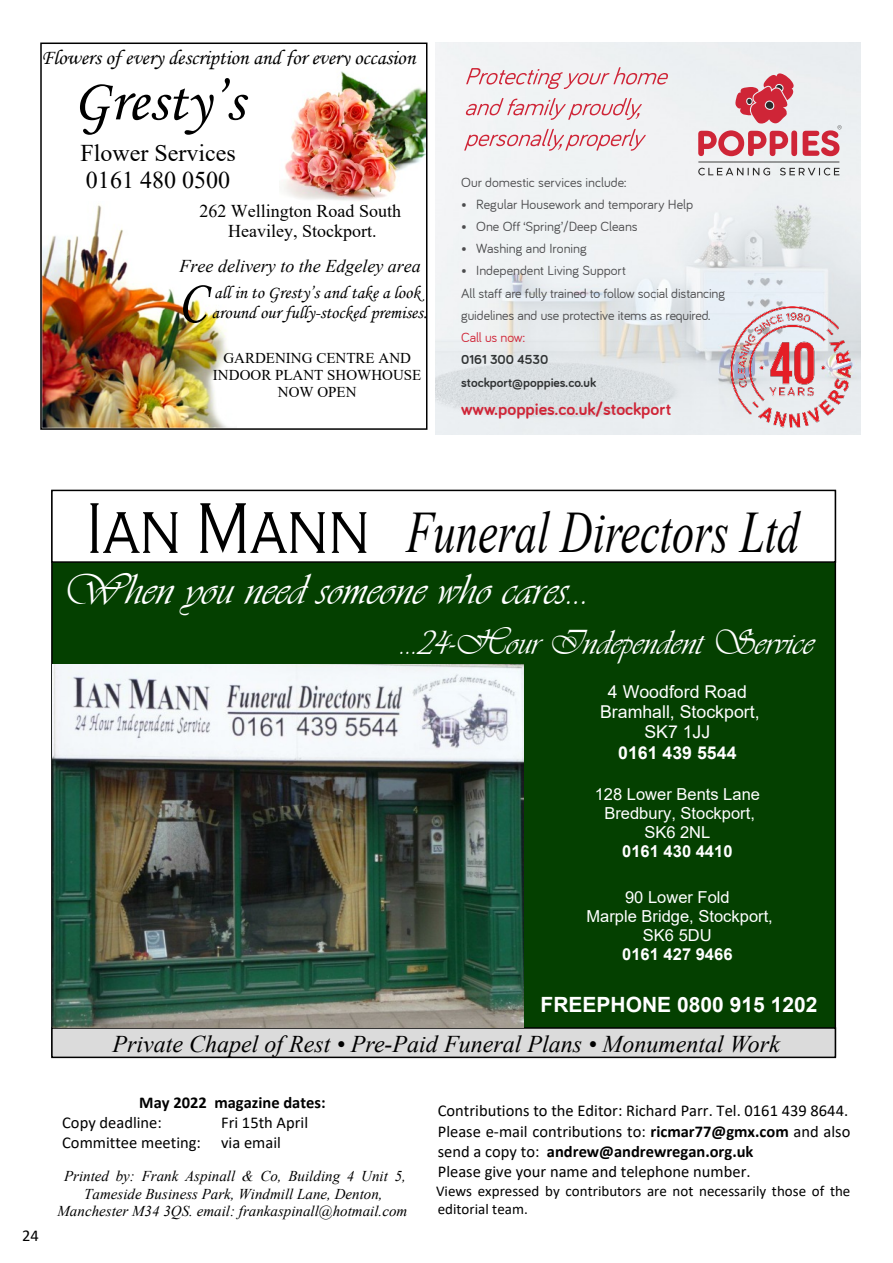
<style>
.page{position:relative;width:893px;height:1263px;background:#fff}
.page>*{position:absolute;margin:0;border:0;box-sizing:border-box;transform-origin:0 0}
.t1{font:300 74.55px "Copperplate Gothic";color:#000;scale:.79 1}
.t2{font:60px "Monotype Corsiva";color:#000}
.t3{font:italic 58.65px "Times New Roman";color:#000;scale:.76 1}
.t4{font:55.5px "Monotype Corsiva";color:#000}
.t5{font:45.15px "Vivaldii";color:#fff}
.t6{font:36px "Vivaldii";color:#fff}
.t7{font:italic 24px "Times New Roman";color:#000}
.t8{font:24px/27.6px "Times New Roman";color:#000}
.t9{font:21px "Monotype Corsiva";color:#000}
.t10{font:700 21px "Arial";color:#fff}
.t11{font:18px/20.2px "Monotype Corsiva";color:#000}
.t12{font:18px/20.7px "Times New Roman";color:#000;text-align:center}
.t13{font:italic 18px "Times New Roman";color:#000}
.t14{font:700 18px "Bariol";color:#cf2537}
.t15{font:17.7px/20.2px "Arial";color:#fff;text-align:center}
.t16{font:700 17.7px "Arial";color:#fff}
.t17{font:16.5px/20.1px "Calibri";color:#000}
.t18{font:16.5px/18.9px "Arial";color:#fff;text-align:center}
.t19{font:700 16.5px "Arial";color:#fff}
.t20{font:700 16.5px "Calibri";color:#000}
.t21{font:italic 15px/17.2px "Times New Roman";color:#000;text-align:center}
.t22{font:15px/18.3px "Calibri";color:#000}
.t23{font:15px/17.2px "Times New Roman";color:#000;text-align:center}
.t24{font:13.8px/22.2px "Bariol";color:#4b4b4d}
.t25{font:13.8px "Bariol";letter-spacing:-.01em;color:#cf2537}
.t26{font:700 13.5px/22.2px "Bariol";color:#303334}
.s1{font-weight:700}
</style>
<div class="page">
<div style="left:51px;top:490px;width:785px;height:567px;background:#044000;border:2px solid #000"></div>
<div style="left:51px;top:490px;width:785px;height:73px;background:#fff;border:2px solid #000"></div>
<div style="left:51px;top:1027px;width:785px;height:31px;background:#dbdbdb;border:2px solid #000"></div>
<img style="left:52px;top:665px;width:472px;height:362px">
<img style="left:436px;top:43px;width:424px;height:392px">
<svg style="left:466px;top:67px;width:202px;height:22px"></svg>
<svg style="left:466px;top:98px;width:176px;height:22px"></svg>
<svg style="left:464px;top:129px;width:182px;height:22px"></svg>
<hr style="left:698px;top:162px;width:141px;height:1px;background:#2c2b2a">
<svg style="left:698px;top:168px;width:72px;height:7px"></svg>
<svg style="left:780px;top:168px;width:59px;height:7px"></svg>
<img style="left:730px;top:307px;width:122px;height:120px">
<svg style="left:698px;top:130px;width:99px;height:26px"></svg>
<svg style="left:803px;top:125px;width:39px;height:31px"></svg>
<svg style="left:735px;top:73px;width:59px;height:51px;background:#d67984"></svg>
<img style="left:43px;top:205px;width:185px;height:222px">
<div style="left:40px;top:43px;width:387px;height:387px;border:2px solid #000"></div>
<img style="left:283px;top:66px;width:142px;height:138px">
<p class="t9" style="left:41px;top:50px;width:376px">Flowers of every description and for every occasion</p>
<h2 class="t2" style="left:72px;top:78px;width:173px">Gresty’s</h2>
<h3 class="t8" style="left:80px;top:141px;width:157px">Flower Services<br>0161 480 0500</h3>
<p class="t12" style="left:199px;top:202px;width:203px">262 Wellington Road South<br>Heaviley, Stockport.</p>
<p class="t13" style="left:180px;top:259px;width:243px">Free delivery to the Edgeley area</p>
<h3 class="t4" style="left:178px;top:279px;width:30px">C</h3>
<p class="t11" style="left:212px;top:283px;width:217px">all in to Gresty’s and take a look around our fully-stocked premises.</p>
<p class="t23" style="left:213px;top:351px;width:210px">GARDENING CENTRE AND<br>INDOOR PLANT SHOWHOUSE<br>NOW OPEN</p>
<p class="t24" style="left:461px;top:172px;width:167px">Our domestic services include:</p>
<p class="t24" style="left:461px;top:194px;width:234px">• Regular Housework and temporary Help</p>
<p class="t24" style="left:461px;top:216px;width:178px">• One Off ‘Spring’/Deep Cleans</p>
<p class="t24" style="left:461px;top:238px;width:127px">• Washing and Ironing</p>
<p class="t24" style="left:461px;top:260px;width:265px">• Independent Living Support<br>All staff are fully trained to follow social distancing guidelines and use protective items as required.</p>
<p class="t25" style="left:461px;top:331px;width:65px">Call us now:</p>
<p class="t26" style="left:461px;top:349px;width:136px">0161 300 4530 stockport@poppies.co.uk</p>
<p class="t14" style="left:461px;top:401px;width:212px">www.poppies.co.uk/stockport</p>
<h1 class="t1" style="left:86px;top:484px;width:361px">Ian Mann</h1>
<h3 class="t5" style="left:63px;top:563px;width:528px">When you need someone who cares...</h3>
<h3 class="t3" style="left:406px;top:512px;width:518px">Funeral Directors Ltd</h3>
<h3 class="t6" style="left:401px;top:621px;width:414px">...24-Hour Independent Service</h3>
<p class="t15" style="left:600px;top:683px;width:161px">4 Woodford Road<br>Bramhall, Stockport,<br>SK7 1JJ</p>
<p class="t16" style="left:618px;top:746px;width:120px">0161 439 5544</p>
<p class="t18" style="left:595px;top:786px;width:167px">128 Lower Bents Lane<br>Bredbury, Stockport,<br>SK6 2NL</p>
<p class="t19" style="left:622px;top:845px;width:112px">0161 430 4410</p>
<p class="t18" style="left:586px;top:889px;width:188px">90 Lower Fold<br>Marple Bridge, Stockport,<br>SK6 5DU</p>
<p class="t19" style="left:622px;top:948px;width:112px">0161 427 9466</p>
<p class="t10" style="left:541px;top:996px;width:278px">FREEPHONE 0800 915 1202</p>
<h3 class="t7" style="left:112px;top:1035px;width:669px">Private Chapel of Rest • Pre-Paid Funeral Plans • Monumental Work</h3>
<p class="t17" style="left:22px;top:1227px;width:18px">24</p>
<p class="t20" style="left:139px;top:1096px;width:188px">May 2022 magazine dates:</p>
<p class="t17" style="left:62px;top:1114px;width:101px">Copy deadline:</p>
<p class="t17" style="left:62px;top:1114px;width:247px;text-indent:159px">Fri 15th April<br>Committee meeting: via email</p>
<p class="t21" style="left:58px;top:1169px;width:351px">Printed by: Frank Aspinall &amp; Co, Building 4 Unit 5,<br>Tameside Business Park, Windmill Lane, Denton,<br>Manchester M34 3QS. email: frankaspinall@hotmail.com</p>
<p class="t17" style="left:438px;top:1102px;width:414px">Contributions to the Editor: Richard Parr. Tel. 0161 439 8644.<br>Please e-mail contributions to: <span class="s1">ricmar77@gmx.com</span> and also send a copy to: <span class="s1">andrew@andrewregan.org.uk<br></span>Please give your name and telephone number.</p>
<p class="t22" style="left:436px;top:1182px;width:416px">Views expressed by contributors are not necessarily those of the editorial team.</p>
</div>
